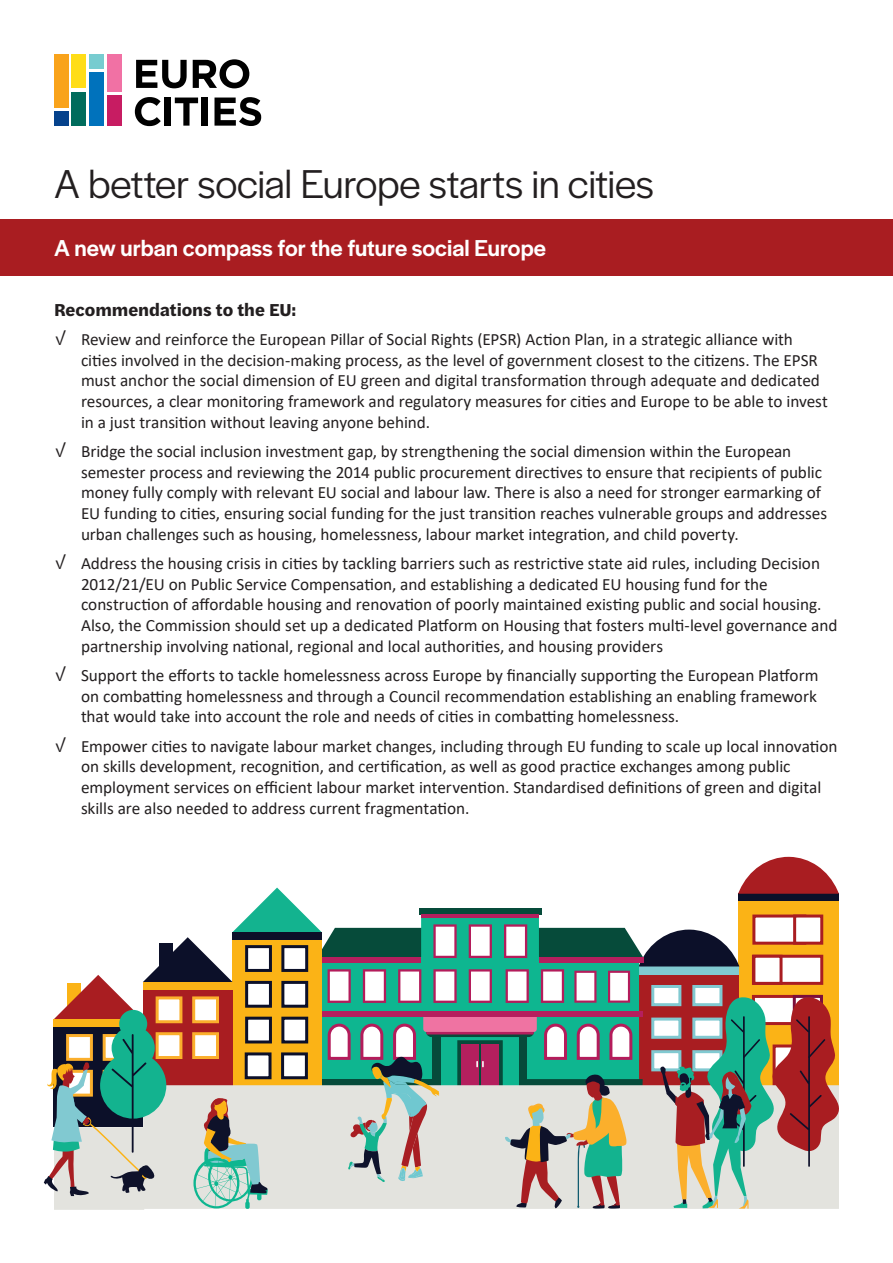
<style>
.page{position:relative;width:893px;height:1263px;background:#fff}
.page>*{position:absolute;margin:0;border:0;box-sizing:border-box;transform-origin:0 0}
.t1{font:42px "Halyard Display";letter-spacing:-.01em;color:#231f20}
.Subtitle{font:500 24px "Halyard Display";color:#fff}
.t2{font:700 18px "Halyard Text";letter-spacing:-.005em;color:#231f20}
.t3{font:17.25px/20.7px "Calibri";letter-spacing:-.005em;color:#231f20}
.s1{font-family:"Halyard Text"}
</style>
<div class="page">
<svg style="left:136px;top:60px;width:51px;height:28px"></svg>
<svg style="left:193px;top:59px;width:56px;height:29px"></svg>
<svg style="left:135px;top:97px;width:26px;height:29px"></svg>
<div style="left:165px;top:98px;width:6px;height:28px;background:#000"></div>
<svg style="left:175px;top:98px;width:23px;height:28px"></svg>
<div style="left:202px;top:98px;width:6px;height:28px;background:#000"></div>
<svg style="left:214px;top:97px;width:47px;height:29px"></svg>
<div style="left:54px;top:111px;width:14px;height:15px;background:#05428c"></div>
<div style="left:54px;top:54px;width:14px;height:54px;background:#f9a31b"></div>
<div style="left:72px;top:92px;width:14px;height:34px;background:#006c5c"></div>
<div style="left:72px;top:54px;width:14px;height:34px;background:#ffdd17"></div>
<div style="left:90px;top:54px;width:14px;height:15px;background:#77ccd0"></div>
<div style="left:90px;top:72px;width:14px;height:54px;background:#0072bc"></div>
<div style="left:107px;top:95px;width:15px;height:31px;background:#c71c62"></div>
<div style="left:107px;top:54px;width:15px;height:38px;background:#f171a4"></div>
<div style="left:0;top:219px;width:893px;height:57px;background:#a91d21"></div>
<svg style="left:44px;top:857px;width:795px;height:353px"></svg>
<p class="t1" style="left:54px;top:154px;width:601px">A better social Europe starts in cities</p>
<p class="Subtitle" style="left:54px;top:230px;width:494px">A new urban compass for the future social Europe</p>
<p class="t2" style="left:54px;top:296px;width:244px">Recommendations to the EU:</p>
<p class="t3" style="left:81px;top:328px;width:748px;text-indent:-27px"><span class="s1">✓</span> Review and reinforce the European Pillar of Social Rights (EPSR) Action Plan, in a strategic alliance with cities involved in the decision-making process, as the level of government closest to the citizens. The EPSR must anchor the social dimension of EU green and digital transformation through adequate and dedicated resources, a clear monitoring framework and regulatory measures for cities and Europe to be able to invest in a just transition without leaving anyone behind.</p>
<p class="t3" style="left:81px;top:440px;width:748px;text-indent:-27px"><span class="s1">✓</span> Bridge the social inclusion investment gap, by strengthening the social dimension within the European semester process and reviewing the 2014 public procurement directives to ensure that recipients of public money fully comply with relevant EU social and labour law. There is also a need for stronger earmarking of EU funding to cities, ensuring social funding for the just transition reaches vulnerable groups and addresses urban challenges such as housing, homelessness, labour market integration, and child poverty.</p>
<p class="t3" style="left:81px;top:552px;width:758px;text-indent:-27px"><span class="s1">✓</span> Address the housing crisis in cities by tackling barriers such as restrictive state aid rules, including Decision 2012/21/EU on Public Service Compensation, and establishing a dedicated EU housing fund for the construction of affordable housing and renovation of poorly maintained existing public and social housing.<br>Also, the Commission should set up a dedicated Platform on Housing that fosters multi-level governance and partnership involving national, regional and local authorities, and housing providers</p>
<p class="t3" style="left:81px;top:664px;width:739px;text-align:justify;text-indent:-27px"><span class="s1">✓</span> Support the efforts to tackle homelessness across Europe by financially supporting the European Platform on combatting homelessness and through a Council recommendation establishing an enabling framework that would take into account the role and needs of cities in combatting homelessness.</p>
<p class="t3" style="left:81px;top:735px;width:758px;text-indent:-27px"><span class="s1">✓</span> Empower cities to navigate labour market changes, including through EU funding to scale up local innovation on skills development, recognition, and certification, as well as good practice exchanges among public employment services on efficient labour market intervention. Standardised definitions of green and digital skills are also needed to address current fragmentation.</p>
</div>
